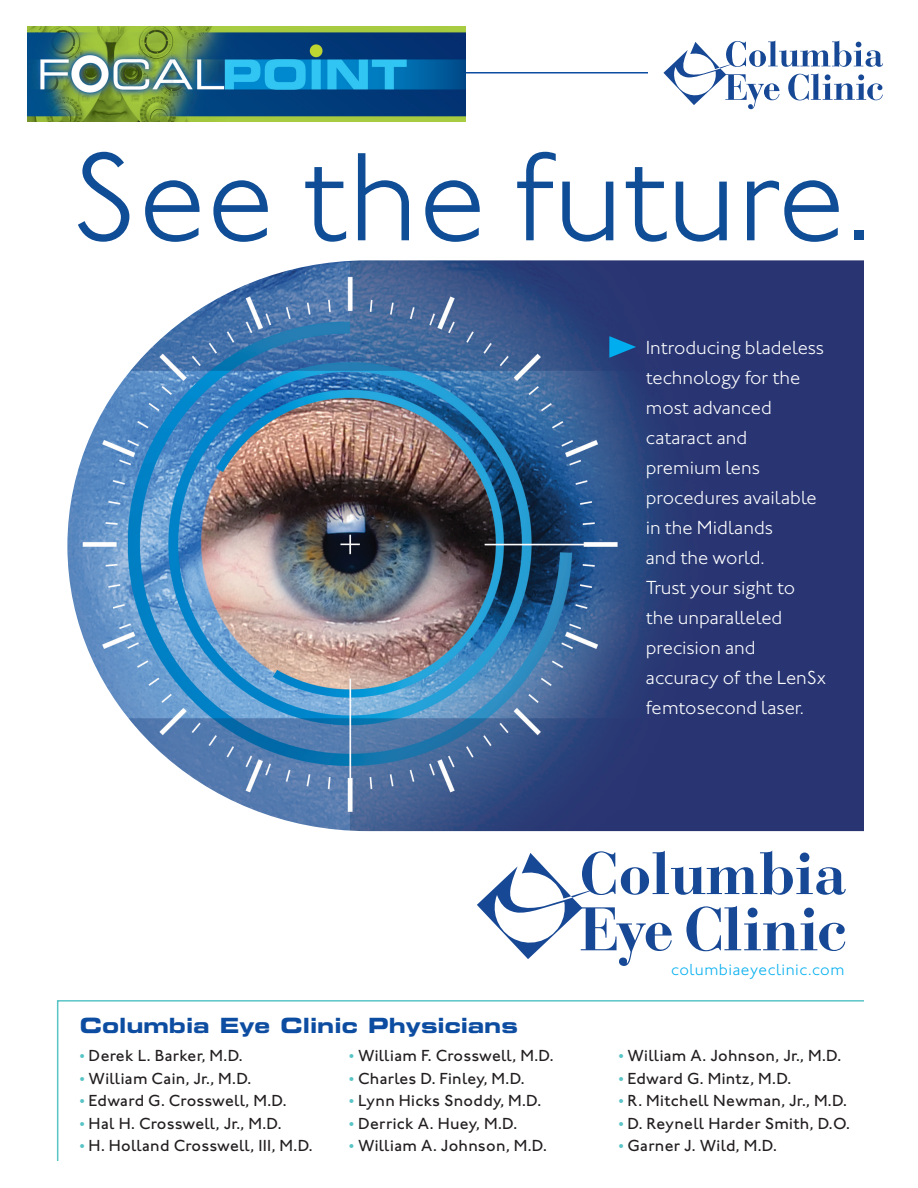
<style>
.page{position:relative;width:918px;height:1188px;background:#fff}
.page>*{position:absolute;margin:0;border:0;box-sizing:border-box;transform-origin:0 0}
.t1{font:300 129.6px "Johnston ITC";letter-spacing:-.01em;color:#0f4d96}
.t2{font:21px "Eurostile Bold Extended Two";color:#0d4da1}
.t3{font:300 19.5px/30px "Johnston ITC";color:#fff}
.t4{font:500 16.5px "Johnston ITC";letter-spacing:.02em;color:#231f20}
.t5{font:300 16.5px "Johnston ITC";letter-spacing:.03em;color:#00aeef}
.s1{color:#59c4c6}
</style>
<div class="page">
<svg style="left:56px;top:1000px;width:808px;height:161px"></svg>
<hr style="left:459px;top:72px;width:189px;height:2px;background:#0d4da1">
<img style="left:27px;top:27px;width:439px;height:95px">
<svg style="left:663px;top:40px;width:220px;height:69px"></svg>
<svg style="left:477px;top:850px;width:369px;height:116px"></svg>
<img style="left:67px;top:260px;width:797px;height:571px">
<svg style="left:609px;top:336px;width:27px;height:22px"></svg>
<h1 class="t1" style="left:71px;top:121px;width:803px">See the future.</h1>
<p class="t3" style="left:646px;top:332px;width:182px">Introducing bladeless technology for the most advanced cataract and premium lens procedures available in the Midlands<br>and the world.<br>Trust your sight to the unparalleled precision and accuracy of the LenSx femtosecond laser.</p>
<p class="t2" style="left:80px;top:1011px;width:440px">Columbia Eye Clinic Physicians</p>
<p class="t4" style="left:80px;top:1046px;width:164px"><span class="s1">•</span> Derek L. Barker, M.D.</p>
<p class="t4" style="left:80px;top:1069px;width:173px"><span class="s1">•</span> William Cain, Jr., M.D.</p>
<p class="t4" style="left:80px;top:1091px;width:208px"><span class="s1">•</span> Edward G. Crosswell, M.D.</p>
<p class="t4" style="left:80px;top:1114px;width:203px"><span class="s1">•</span> Hal H. Crosswell, Jr., M.D.</p>
<p class="t4" style="left:80px;top:1136px;width:234px"><span class="s1">•</span> H. Holland Crosswell, III, M.D.</p>
<p class="t4" style="left:349px;top:1046px;width:206px"><span class="s1">•</span> William F. Crosswell, M.D.</p>
<p class="t4" style="left:349px;top:1069px;width:177px"><span class="s1">•</span> Charles D. Finley, M.D.</p>
<p class="t4" style="left:349px;top:1091px;width:194px"><span class="s1">•</span> Lynn Hicks Snoddy, M.D.</p>
<p class="t4" style="left:349px;top:1114px;width:169px"><span class="s1">•</span> Derrick A. Huey, M.D.</p>
<p class="t4" style="left:349px;top:1136px;width:199px"><span class="s1">•</span> William A. Johnson, M.D.</p>
<p class="t5" style="left:671px;top:960px;width:175px">columbiaeyeclinic.com</p>
<p class="t4" style="left:619px;top:1046px;width:224px"><span class="s1">•</span> William A. Johnson, Jr., M.D.</p>
<p class="t4" style="left:619px;top:1069px;width:174px"><span class="s1">•</span> Edward G. Mintz, M.D.</p>
<p class="t4" style="left:619px;top:1091px;width:230px"><span class="s1">•</span> R. Mitchell Newman, Jr., M.D.</p>
<p class="t4" style="left:619px;top:1114px;width:233px"><span class="s1">•</span> D. Reynell Harder Smith, D.O.</p>
<p class="t4" style="left:619px;top:1136px;width:160px"><span class="s1">•</span> Garner J. Wild, M.D.</p>
</div>
